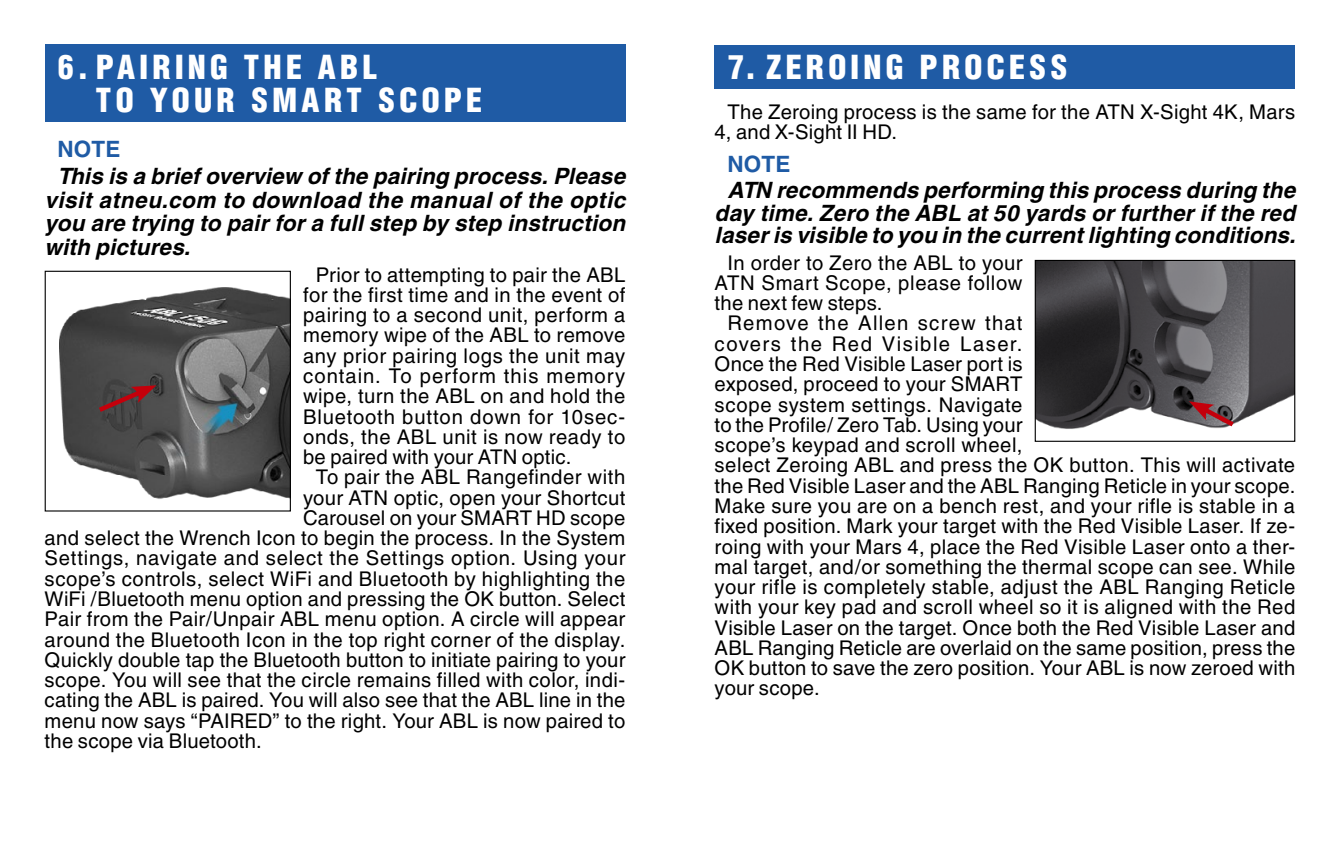
<style>
.page{position:relative;width:1340px;height:862px;background:#fff}
.page>*{position:absolute;margin:0;border:0;box-sizing:border-box;transform-origin:0 0}
.t1{font:900 33.75px/33.8px "Helios Cond";letter-spacing:.11em;color:#fff}
.t2{font:italic 700 22.5px/23.6px "Helvetica";letter-spacing:.01em;color:#000;text-align:center}
.t3{font:700 22.5px "Helvetica";letter-spacing:.01em;color:#1f5ba5}
.t4{font:20.25px/20.2px "Helvetica";letter-spacing:.02em;color:#000}
</style>
<div class="page">
<div style="left:714px;top:45px;width:581px;height:43px;background:#1f5ba5"></div>
<img style="left:1036px;top:262px;width:257px;height:167px">
<div style="left:1034px;top:260px;width:261px;height:181px;border:1px solid #000"></div>
<svg style="left:1189px;top:401px;width:49px;height:28px"></svg>
<div style="left:45px;top:45px;width:580px;height:77px;background:#1f5ba5"></div>
<img style="left:59px;top:287px;width:230px;height:212px">
<div style="left:45px;top:270px;width:246px;height:241px;border:1px solid #000"></div>
<svg style="left:94px;top:385px;width:62px;height:30px;background:#5e393b"></svg>
<h1 class="t1" style="left:96px;top:49px;width:387px;text-indent:-38px">6.PAIRING THE ABL<br>TO YOUR SMART SCOPE</h1>
<p class="t3" style="left:57px;top:135px;width:65px">NOTE</p>
<p class="t2" style="left:45px;top:164px;width:582px;text-align:justify;text-indent:13px">This is a brief overview of the pairing process. Please visit atneu.com to download the manual of the optic you are trying to pair for a full step by step instruction with pictures.</p>
<p class="t4" style="left:303px;top:264px;width:324px;text-align:justify;text-indent:13px">Prior to attempting to pair the ABL for the first time and in the event of pairing to a second unit, perform a memory wipe of the ABL to remove any prior pairing logs the unit may contain. To perform this memory wipe, turn the ABL on and hold the Bluetooth button down for 10sec&shy;onds, the ABL unit is now ready to be paired with your ATN optic.</p>
<p class="t4" style="left:316px;top:467px;width:311px">To pair the ABL Rangefinder with</p>
<p class="t4" style="left:303px;top:487px;width:324px">your ATN optic, open your Shortcut</p>
<p class="t4" style="left:303px;top:507px;width:324px">Carousel on your SMART HD scope</p>
<p class="t4" style="left:45px;top:527px;width:582px">and select the Wrench Icon to begin the process. In the System</p>
<p class="t4" style="left:45px;top:548px;width:582px">Settings, navigate and select the Settings option. Using your</p>
<p class="t4" style="left:45px;top:568px;width:582px">scope’s controls, select WiFi and Bluetooth by highlighting the</p>
<p class="t4" style="left:45px;top:588px;width:582px">WiFi /Bluetooth menu option and pressing the OK button. Select</p>
<p class="t4" style="left:45px;top:608px;width:582px">Pair from the Pair/Unpair ABL menu option. A circle will appear</p>
<p class="t4" style="left:45px;top:629px;width:582px">around the Bluetooth Icon in the top right corner of the display.</p>
<p class="t4" style="left:45px;top:649px;width:582px">Quickly double tap the Bluetooth button to initiate pairing to your</p>
<p class="t4" style="left:45px;top:669px;width:582px">scope. You will see that the circle remains filled with color, indi-</p>
<p class="t4" style="left:45px;top:689px;width:582px">cating the ABL is paired. You will also see that the ABL line in the</p>
<p class="t4" style="left:45px;top:710px;width:582px">menu now says “PAIRED” to the right. Your ABL is now paired to</p>
<p class="t4" style="left:45px;top:730px;width:218px">the scope via Bluetooth.</p>
<h1 class="t1" style="left:727px;top:50px;width:342px">7. ZEROING PROCESS</h1>
<p class="t4" style="left:714px;top:101px;width:582px;text-indent:13px">The Zeroing process is the same for the ATN X-Sight 4K, Mars<br>4, and X-Sight II HD.</p>
<p class="t3" style="left:727px;top:150px;width:65px">NOTE</p>
<p class="t2" style="left:714px;top:178px;width:582px;line-height:22.5px">ATN recommends performing this process during the day time. Zero the ABL at 50 yards or further if the red laser is visible to you in the current lighting conditions.</p>
<p class="t4" style="left:714px;top:252px;width:309px;text-align:justify;text-indent:13px">In order to Zero the ABL to your ATN Smart Scope, please follow the next few steps.</p>
<p class="t4" style="left:714px;top:313px;width:582px;text-indent:13px">Remove the Allen screw that<br>covers the Red Visible Laser.<br>Once the Red Visible Laser port is<br>exposed, proceed to your SMART<br>scope system settings. Navigate<br>to the Profile/ Zero Tab. Using your<br>scope’s keypad and scroll wheel,<br>select Zeroing ABL and press the OK button. This will activate the Red Visible Laser and the ABL Ranging Reticle in your scope.<br>Make sure you are on a bench rest, and your rifle is stable in a fixed position. Mark your target with the Red Visible Laser. If ze&shy;roing with your Mars 4, place the Red Visible Laser onto a ther&shy;mal target, and/or something the thermal scope can see. While your rifle is completely stable, adjust the ABL Ranging Reticle with your key pad and scroll wheel so it is aligned with the Red Visible Laser on the target. Once both the Red Visible Laser and ABL Ranging Reticle are overlaid on the same position, press the OK button to save the zero position. Your ABL is now zeroed with your scope.</p>
</div>
